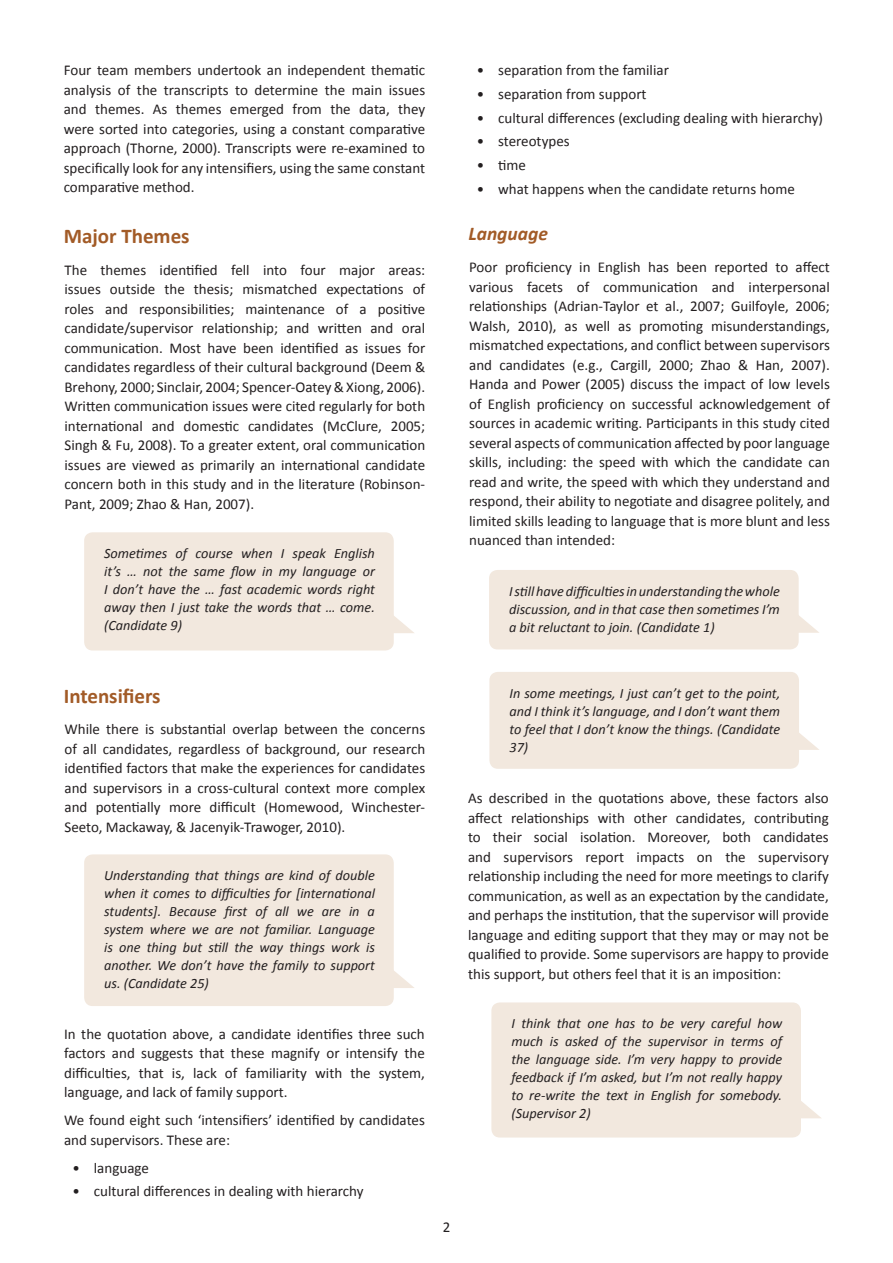
<style>
.page{position:relative;width:893px;height:1263px;background:#fff}
.page>*{position:absolute;margin:0;border:0;box-sizing:border-box;transform-origin:0 0}
.t1{font:700 21px "Calibri";color:#a25b27}
.t2{font:italic 700 19.5px "Calibri";color:#a25b27}
.t3{font:15px/19.5px "Calibri";color:#231f20;text-align:justify}
.t4{font:italic 14.25px/18px "Calibri";color:#231f20;text-align:justify}
</style>
<div class="page">
<div style="left:84px;top:532px;width:310px;height:118px;background:#f2e8de;border-radius:9px"></div>
<svg style="left:394px;top:616px;width:20px;height:17px"></svg>
<div style="left:84px;top:854px;width:310px;height:152px;background:#f2e8de;border-radius:9px"></div>
<div style="left:491px;top:1002px;width:310px;height:135px;background:#f2e8de;border-radius:9px"></div>
<div style="left:489px;top:570px;width:310px;height:79px;background:#f2e8de;border-radius:9px"></div>
<div style="left:489px;top:672px;width:310px;height:97px;background:#f2e8de;border-radius:9px"></div>
<svg style="left:394px;top:971px;width:20px;height:17px"></svg>
<svg style="left:799px;top:616px;width:20px;height:17px"></svg>
<svg style="left:799px;top:733px;width:20px;height:17px"></svg>
<svg style="left:801px;top:1101px;width:20px;height:17px"></svg>
<p class="t3" style="left:64px;top:60px;width:363px">Four team members undertook an independent thematic analysis of the transcripts to determine the main issues and themes. As themes emerged from the data, they were sorted into categories, using a constant comparative approach (Thorne, 2000). Transcripts were re-examined to specifically look for any intensifiers, using the same constant comparative method.</p>
<p class="t3" style="left:477px;top:60px;width:193px">• separation from the familiar</p>
<p class="t3" style="left:477px;top:84px;width:171px">• separation from support</p>
<p class="t3" style="left:477px;top:108px;width:348px">• cultural differences (excluding dealing with hierarchy)</p>
<p class="t3" style="left:477px;top:132px;width:94px">• stereotypes</p>
<p class="t3" style="left:477px;top:155px;width:51px">• time</p>
<p class="t3" style="left:477px;top:179px;width:320px">• what happens when the candidate returns home</p>
<h1 class="t1" style="left:64px;top:222px;width:127px">Major Themes</h1>
<p class="t3" style="left:64px;top:260px;width:362px">The themes identified fell into four major areas: issues outside the thesis; mismatched expectations of roles and responsibilities; maintenance of a positive candidate/supervisor relationship; and written and oral communication. Most have been identified as issues for candidates regardless of their cultural background (Deem &amp; Brehony, 2000; Sinclair, 2004; Spencer-Oatey &amp; Xiong, 2006).<br>Written communication issues were cited regularly for both international and domestic candidates (McClure, 2005; Singh &amp; Fu, 2008). To a greater extent, oral communication issues are viewed as primarily an international candidate concern both in this study and in the literature (Robinson-Pant, 2009; Zhao &amp; Han, 2007).</p>
<p class="t4" style="left:104px;top:544px;width:272px">Sometimes of course when I speak English it’s … not the same flow in my language or I don’t have the … fast academic words right away then I just take the words that … come. (Candidate 9)</p>
<h2 class="t2" style="left:468px;top:221px;width:81px">Language</h2>
<p class="t3" style="left:469px;top:257px;width:362px">Poor proficiency in English has been reported to affect various facets of communication and interpersonal relationships (Adrian-Taylor et al., 2007; Guilfoyle, 2006; Walsh, 2010), as well as promoting misunderstandings, mismatched expectations, and conflict between supervisors and candidates (e.g., Cargill, 2000; Zhao &amp; Han, 2007).<br>Handa and Power (2005) discuss the impact of low levels of English proficiency on successful acknowledgement of sources in academic writing. Participants in this study cited several aspects of communication affected by poor language skills, including: the speed with which the candidate can read and write, the speed with which they understand and respond, their ability to negotiate and disagree politely, and limited skills leading to language that is more blunt and less nuanced than intended:</p>
<p class="t4" style="left:509px;top:581px;width:272px">I still have difficulties in understanding the whole discussion, and in that case then sometimes I’m a bit reluctant to join. (Candidate 1)</p>
<h1 class="t1" style="left:64px;top:683px;width:98px">Intensifiers</h1>
<p class="t3" style="left:64px;top:719px;width:362px">While there is substantial overlap between the concerns of all candidates, regardless of background, our research identified factors that make the experiences for candidates and supervisors in a cross-cultural context more complex and potentially more difficult (Homewood, Winchester-Seeto, Mackaway, &amp; Jacenyik-Trawoger, 2010).</p>
<p class="t4" style="left:104px;top:866px;width:272px">Understanding that things are kind of double when it comes to difficulties for [international students]. Because first of all we are in a system where we are not familiar. Language is one thing but still the way things work is another. We don’t have the family to support us. (Candidate 25)</p>
<p class="t3" style="left:64px;top:1024px;width:362px">In the quotation above, a candidate identifies three such factors and suggests that these magnify or intensify the difficulties, that is, lack of familiarity with the system, language, and lack of family support.</p>
<p class="t3" style="left:64px;top:1110px;width:362px">We found eight such ‘intensifiers’ identified by candidates and supervisors. These are:</p>
<p class="t3" style="left:73px;top:1158px;width:78px">• language</p>
<p class="t3" style="left:73px;top:1181px;width:292px">• cultural differences in dealing with hierarchy</p>
<p class="t3" style="left:443px;top:1217px;width:9px">2</p>
<p class="t4" style="left:509px;top:683px;width:272px">In some meetings, I just can’t get to the point, and I think it’s language, and I don’t want them to feel that I don’t know the things. (Candidate 37)</p>
<p class="t3" style="left:468px;top:788px;width:362px">As described in the quotations above, these factors also affect relationships with other candidates, contributing to their social isolation. Moreover, both candidates and supervisors report impacts on the supervisory relationship including the need for more meetings to clarify communication, as well as an expectation by the candidate, and perhaps the institution, that the supervisor will provide language and editing support that they may or may not be qualified to provide. Some supervisors are happy to provide this support, but others feel that it is an imposition:</p>
<p class="t4" style="left:511px;top:1014px;width:272px">I think that one has to be very careful how much is asked of the supervisor in terms of the language side. I’m very happy to provide feedback if I’m asked, but I’m not really happy to re-write the text in English for somebody. (Supervisor 2)</p>
</div>
